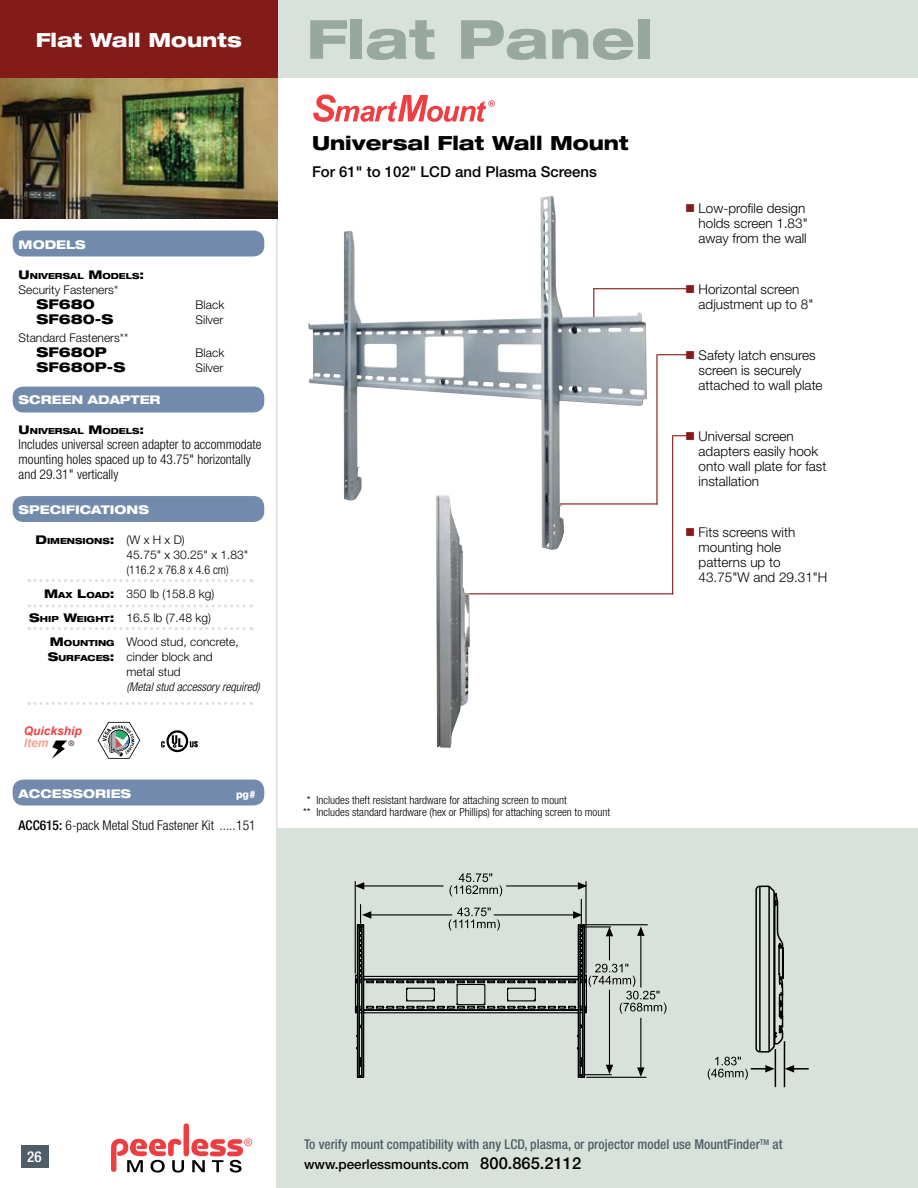
<style>
.page{position:relative;width:918px;height:1188px;background:#fff}
.page>*{position:absolute;margin:0;border:0;box-sizing:border-box;transform-origin:0 0}
.t1{font:800 expanded 54px "Helvetica Neue LT Std";color:#98a7a0}
.t2{font:800 expanded 19.5px "Helvetica Neue LT Std";color:#000}
.t3{font:800 expanded 19.5px "Helvetica Neue LT Std";color:#fff}
.t4{font:500 15px "Helvetica Neue LT Std";color:#000}
.t5{font:500 condensed 15px "Helvetica Neue LT Std";color:#fff}
.t6{font:300 13.5px/15px "Helvetica Neue LT Std";color:#000}
.t7{font:300 condensed 13.5px/15px "Helvetica Neue LT Std";color:#000}
.t8{font:500 condensed 13.5px "Helvetica Neue LT Std";color:#4f5d66}
.t9{font:500 13.5px "Helvetica Neue LT Std";color:#000}
.t10{font:800 expanded 13.5px "Helvetica Neue LT Std";color:#000}
.t11{font:800 expanded 13.5px "Helvetica Neue LT Std";color:#000}
.t12{font:300 12px/15px "Helvetica Neue LT Std";color:#000}
.t13{font:300 12px "Helvetica Neue LT Std";color:#000}
.t14{font:800 expanded 12px "Helvetica Neue LT Std";color:#fff}
.t15{font:italic 300 condensed 12px "Helvetica Neue LT Std";color:#000}
.t16{font:300 condensed 12px "Helvetica Neue LT Std";color:#000}
.t17{font:italic 700 12px "Arial";color:#ef4144}
.t18{font:italic 700 12px "Arial";color:#f7a08f}
.t19{font:800 expanded 12px "Helvetica Neue LT Std";color:#000}
.t20{font:300 condensed 11.25px/12px "Helvetica Neue LT Std";color:#000}
.t21{font:800 10.5px "Helvetica Neue LT Std";color:#fff}
.t22{font:800 expanded 8.4px "Helvetica Neue LT Std";color:#000}
.t23{font:italic 300 7.5px "Helvetica Neue LT Std";color:#000}
.s1{font-size:12px}
.s2{font-stretch:normal}
.s3{font-weight:300;font-stretch:normal;font-size:12px}
.s4{font-weight:800;font-stretch:expanded}
.s5{font-weight:800;font-stretch:expanded;font-size:8.4px}
.s6{font-style:inherit}
.s7{font-weight:500}
.s8{color:#831b19}
.s9{font-size:16.5px}
</style>
<div class="page">
<div style="left:183px;top:1123px;width:6px;height:33px;background:#ef3e42;border-radius:3px"></div>
<svg style="left:111px;top:1139px;width:73px;height:34px"></svg>
<svg style="left:191px;top:1138px;width:61px;height:35px"></svg>
<hr style="left:276px;top:0;width:2px;height:1188px;background:#d9e2da">
<div style="left:0;top:0;width:918px;height:78px;background:#d9e2da"></div>
<div style="left:21px;top:1145px;width:27px;height:23px;background:#4f5d66"></div>
<div style="left:278px;top:828px;width:640px;height:360px;background:#d9e2da"></div>
<svg style="left:313px;top:95px;width:182px;height:27px"></svg>
<img style="left:308px;top:196px;width:339px;height:354px">
<svg style="left:673px;top:435px;width:14px;height:1px"></svg>
<hr style="left:460px;top:593px;width:213px;height:1px;background:#831b19">
<hr style="left:672px;top:435px;width:1px;height:159px;background:#831b19">
<hr style="left:593px;top:288px;width:94px;height:1px;background:#831b19">
<svg style="left:593px;top:288px;width:1px;height:29px"></svg>
<img style="left:436px;top:494px;width:34px;height:254px">
<hr style="left:658px;top:354px;width:31px;height:1px;background:#831b19">
<hr style="left:560px;top:503px;width:98px;height:2px;background:#831b19">
<hr style="left:656px;top:354px;width:2px;height:151px;background:#831b19">
<hr style="left:784px;top:1041px;width:1px;height:46px;background:#000">
<hr style="left:775px;top:1049px;width:1px;height:38px;background:#000">
<svg style="left:708px;top:885px;width:101px;height:195px"></svg>
<svg style="left:354px;top:873px;width:313px;height:205px"></svg>
<img style="left:0;top:78px;width:278px;height:140px">
<div style="left:0;top:0;width:278px;height:78px;background:#831b19"></div>
<div style="left:13px;top:231px;width:251px;height:25px;background:#728bac;border-radius:11px"></div>
<div style="left:13px;top:780px;width:251px;height:26px;background:#728bac;border-radius:11px"></div>
<div style="left:13px;top:496px;width:251px;height:26px;background:#728bac;border-radius:11px"></div>
<div style="left:13px;top:387px;width:251px;height:25px;background:#728bac;border-radius:11px"></div>
<svg style="left:29px;top:702px;width:223px;height:3px"></svg>
<svg style="left:29px;top:579px;width:223px;height:3px"></svg>
<svg style="left:29px;top:604px;width:223px;height:4px"></svg>
<svg style="left:29px;top:627px;width:223px;height:3px"></svg>
<svg style="left:52px;top:741px;width:15px;height:18px"></svg>
<svg style="left:98px;top:722px;width:42px;height:37px"></svg>
<div style="left:166px;top:730px;width:22px;height:22px;border:2px solid #000;border-radius:50%"></div>
<svg style="left:161px;top:741px;width:4px;height:7px"></svg>
<svg style="left:190px;top:741px;width:8px;height:6px"></svg>
<svg style="left:172px;top:735px;width:11px;height:12px"></svg>
<h2 class="t3" style="left:36px;top:28px;width:208px">Flat Wall Mounts</h2>
<p class="t14" style="left:19px;top:237px;width:69px">MODELS</p>
<p class="t22" style="left:19px;top:270px;width:127px"><span class="s1">U</span>NIVERSAL <span class="s1">M</span>ODELS<span class="s1">:</span></p>
<p class="t12" style="left:19px;top:282px;width:101px">Security Fasteners*</p>
<p class="t11" style="left:37px;top:295px;width:60px">SF680</p>
<p class="t12" style="left:196px;top:297px;width:30px">Black</p>
<p class="t10" style="left:37px;top:310px;width:78px">SF680-S</p>
<p class="t12" style="left:196px;top:312px;width:29px">Silver</p>
<p class="t12" style="left:19px;top:330px;width:111px">Standard Fasteners**</p>
<p class="t11" style="left:37px;top:343px;width:72px">SF680P</p>
<p class="t12" style="left:196px;top:345px;width:30px">Black</p>
<p class="t10" style="left:37px;top:358px;width:90px">SF680P-S</p>
<p class="t12" style="left:196px;top:360px;width:29px">Silver</p>
<p class="t14" style="left:19px;top:392px;width:144px">SCREEN ADAPTER</p>
<p class="t22" style="left:19px;top:426px;width:127px"><span class="s1">U</span>NIVERSAL <span class="s1">M</span>ODELS<span class="s1">:</span></p>
<p class="t7" style="left:19px;top:437px;width:244px">Includes universal screen adapter to accommodate mounting holes spaced up to 43.75<span class="s2">"</span> horizontally and 29.31<span class="s2">"</span> vertically</p>
<p class="t14" style="left:19px;top:502px;width:132px">SPECIFICATIONS</p>
<p class="t22" style="left:19px;top:536px;width:168px"><span class="s1">D</span>IMENSIONS<span class="s1">:</span> <span class="s3">(W x H x D)</span></p>
<p class="t12" style="left:127px;top:547px;width:123px">45.75" x 30.25" x 1.83"</p>
<p class="t16" style="left:127px;top:563px;width:104px">(116.2 x 76.8 x 4.6 cm)</p>
<p class="t13" style="left:44px;top:586px;width:172px"><span class="s4">M</span><span class="s5">AX</span> <span class="s4">L</span><span class="s5">OAD</span><span class="s4">:</span> 350 <span class="s6">lb</span> (158.8 <span class="s6">kg</span>)</p>
<p class="t13" style="left:19px;top:610px;width:194px"><span class="s4">S</span><span class="s5">HIP</span> <span class="s4">W</span><span class="s5">EIGHT</span><span class="s4">:</span> 16.5 <span class="s6">lb</span> (7.48 <span class="s6">kg</span>)</p>
<p class="t12" style="left:50px;top:634px;width:190px"><span class="s4">M</span><span class="s5">OUNTING</span> Wood stud, concrete,</p>
<p class="t19" style="left:19px;top:649px;width:15px">S</p>
<p class="t12" style="left:127px;top:649px;width:88px;text-indent:-68px"><span class="s5">URFACES</span><span class="s4">:</span> cinder block and metal stud</p>
<p class="t15" style="left:127px;top:680px;width:135px">(Metal stud accessory required)</p>
<p class="t17" style="left:24px;top:724px;width:60px">Quickship</p>
<p class="t18" style="left:24px;top:736px;width:26px">Item</p>
<p class="t23" style="left:69px;top:739px;width:7px">®</p>
<p class="t14" style="left:19px;top:786px;width:114px">ACCESSORIES</p>
<p class="t21" style="left:236px;top:788px;width:21px">pg#</p>
<p class="t7" style="left:19px;top:818px;width:238px"><span class="s7">ACC615:</span> 6-pack Metal Stud Fastener Kit .....151</p>
<h1 class="t1" style="left:306px;top:5px;width:348px">Flat Panel</h1>
<h2 class="t2" style="left:312px;top:130px;width:318px">Universal Flat Wall Mount</h2>
<p class="t4" style="left:312px;top:163px;width:286px">For 61" to 102" LCD and Plasma Screens</p>
<p class="t6" style="left:699px;top:200px;width:111px;text-indent:-14px"><span class="s8">■</span> Low-profile design holds screen 1.83" away from the wall</p>
<p class="t6" style="left:699px;top:281px;width:116px;text-indent:-14px"><span class="s8">■</span> Horizontal screen adjustment up to 8"</p>
<p class="t6" style="left:699px;top:347px;width:126px;text-indent:-14px"><span class="s8">■</span> Safety latch ensures screen is securely attached to wall plate</p>
<p class="t6" style="left:699px;top:428px;width:129px;text-indent:-14px"><span class="s8">■</span> Universal screen adapters easily hook onto wall plate for fast installation</p>
<p class="t6" style="left:699px;top:524px;width:130px;text-indent:-14px"><span class="s8">■</span> Fits screens with mounting hole patterns up to<br>43.75"W and 29.31"H</p>
<p class="t20" style="left:303px;top:794px;width:309px;text-indent:4px">* Includes theft resistant hardware for attaching screen to mount<br>** Includes standard hardware (hex or Phillips) for attaching screen to mount</p>
<p class="t5" style="left:27px;top:1147px;width:16px">26</p>
<p class="t8" style="left:304px;top:1136px;width:480px">To verify mount compatibility with any LCD, plasma, or projector model use MountFinder<sup>TM</sup> at</p>
<p class="t9" style="left:304px;top:1156px;width:279px">www.peerlessmounts.com <span class="s9">800.865.2112</span></p>
</div>
